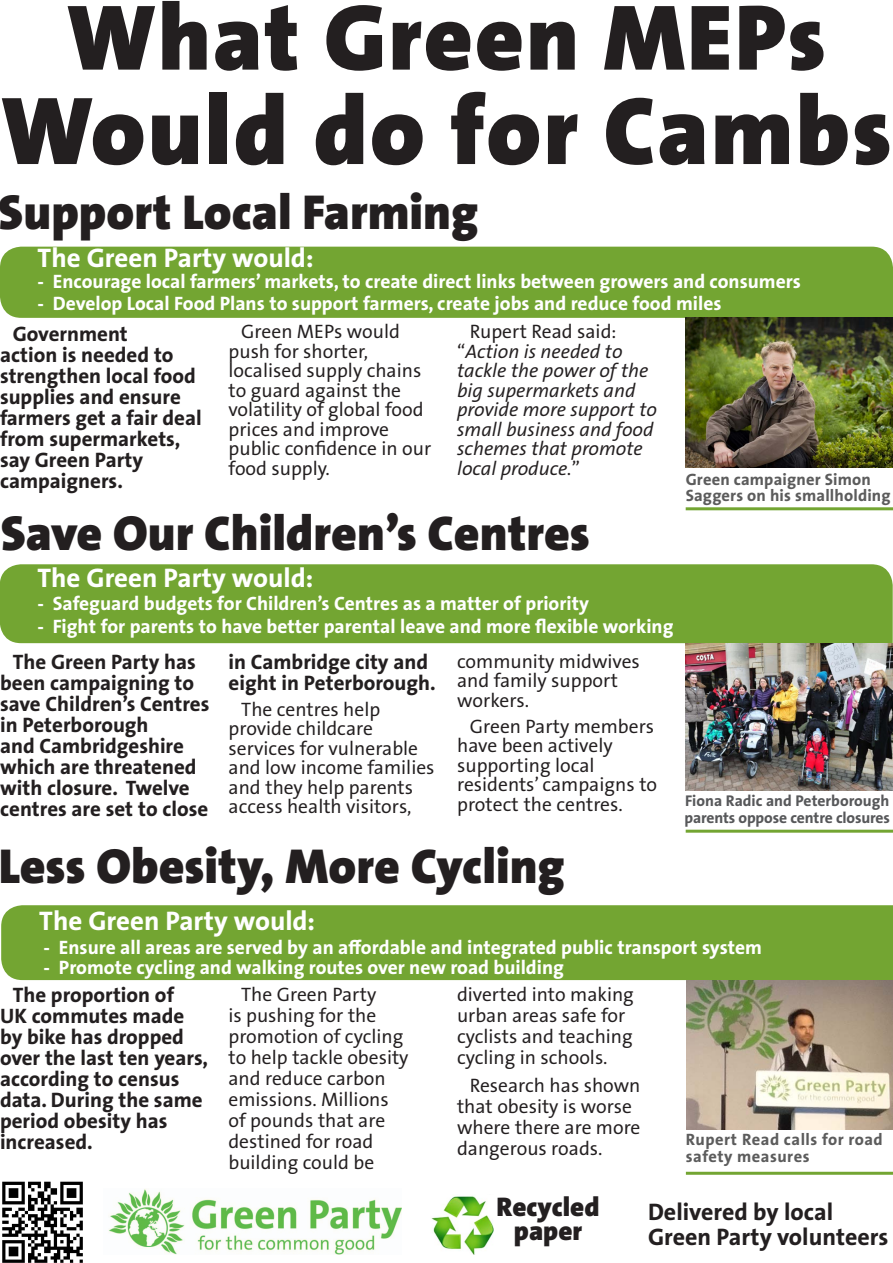
<style>
.page{position:relative;width:893px;height:1263px;background:#fff}
.page>*{position:absolute;margin:0;border:0;box-sizing:border-box;transform-origin:0 0}
.t1{font:97.5px "The Sans BCE W9 Blk";letter-spacing:.02em;color:#231f20}
.t2{font:94.05px "The Sans BCE W9 Blk";letter-spacing:.02em;color:#231f20}
.t3{font:49.5px "The Sans BCE W9 Blk";color:#231f20}
.t4{font:700 27px "The Sans Office LF";color:#fff}
.t5{font:27px/24px "The Sans BCE W9 Blk";color:#231f20;text-align:center}
.t6{font:700 24px/25.8px "The Sans Office LF";color:#231f20}
.t7{font:700 21px/21px "The Sans Office LF";color:#231f20}
.t8{font:19.5px/19.5px "The Sans Office LF";color:#231f20}
.t9{font:700 19.5px "The Sans Office LF";color:#fff}
.t10{font:italic 19.5px/19.5px "The Sans Office LF";color:#231f20}
.t11{font:700 16.5px/16.5px "The Sans Office LF";letter-spacing:.01em;color:#5c5c5c}
.t12{font:700 16.5px/16.5px "The Sans Office LF";letter-spacing:.03em;color:#5c5c5c}
.t13{font:700 15.6px/16.5px "The Sans Office LF";letter-spacing:-.01em;color:#57585a}
.s1{font-style:normal}
</style>
<div class="page">
<img style="left:108px;top:1189px;width:294px;height:66px">
<img style="left:431px;top:1196px;width:63px;height:59px">
<img style="left:2px;top:1181px;width:81px;height:82px">
<div style="left:0;top:247px;width:893px;height:71px;background:#73a532"></div>
<div style="left:0;top:564px;width:893px;height:79px;background:#73a532"></div>
<hr style="left:686px;top:830px;width:207px;height:3px;background:#73a532">
<hr style="left:686px;top:507px;width:207px;height:3px;background:#73a532">
<img style="left:686px;top:318px;width:207px;height:150px">
<img style="left:686px;top:643px;width:207px;height:147px">
<div style="left:1px;top:905px;width:892px;height:75px;background:#73a532"></div>
<img style="left:686px;top:980px;width:207px;height:149px">
<hr style="left:686px;top:1172px;width:207px;height:3px;background:#73a532">
<h2 class="t2" style="left:67px;top:-23px;width:761px">What Green MEPs</h2>
<h1 class="t1" style="left:1px;top:68px;width:892px">Would do for Cambs</h1>
<h3 class="t3" style="left:-1px;top:180px;width:481px">Support Local Farming</h3>
<h3 class="t4" style="left:38px;top:240px;width:277px">The Green Party would:</h3>
<p class="t9" style="left:38px;top:269px;width:765px">- Encourage local farmers’ markets, to create direct links between growers and consumers</p>
<p class="t9" style="left:38px;top:291px;width:685px">- Develop Local Food Plans to support farmers, create jobs and reduce food miles</p>
<p class="t7" style="left:0;top:322px;width:203px;text-indent:13px">Government<br>action is needed to strengthen local food supplies and ensure farmers get a fair deal from supermarkets, say Green Party campaigners.</p>
<p class="t8" style="left:229px;top:321px;width:204px;text-indent:13px">Green MEPs would push for shorter, localised supply chains to guard against the volatility of global food prices and improve public confidence in our food supply.</p>
<p class="t10" style="left:457px;top:322px;width:201px;text-indent:13px"><span class="s1">Rupert Read said: “</span>Action is needed to tackle the power of the big supermarkets and provide more support to small business and food schemes that promote local produce.<span class="s1">”</span></p>
<h3 class="t3" style="left:1px;top:502px;width:591px">Save Our Children’s Centres</h3>
<h3 class="t4" style="left:37px;top:561px;width:277px">The Green Party would:</h3>
<p class="t9" style="left:37px;top:591px;width:553px">- Safeguard budgets for Children’s Centres as a matter of priority</p>
<p class="t9" style="left:37px;top:613px;width:638px">- Fight for parents to have better parental leave and more flexible working</p>
<p class="t7" style="left:0;top:651px;width:211px;text-indent:13px">The Green Party has been campaigning to save Children’s Centres in Peterborough<br>and Cambridgeshire which are threatened with closure. Twelve centres are set to close</p>
<p class="t7" style="left:229px;top:651px;width:209px">in Cambridge city and eight in Peterborough.</p>
<p class="t8" style="left:229px;top:699px;width:207px;text-indent:13px">The centres help provide childcare services for vulnerable and low income families and they help parents access health visitors,</p>
<p class="t8" style="left:457px;top:651px;width:184px">community midwives and family support workers.</p>
<p class="t8" style="left:457px;top:716px;width:202px;text-indent:13px">Green Party members have been actively supporting local residents’ campaigns to protect the centres.</p>
<h3 class="t3" style="left:-2px;top:835px;width:568px">Less Obesity, More Cycling</h3>
<p class="t11" style="left:686px;top:470px;width:207px">Green campaigner Simon<br>Saggers on his smallholding</p>
<p class="t13" style="left:684px;top:792px;width:207px">Fiona Radic and Peterborough parents oppose centre closures</p>
<h3 class="t4" style="left:39px;top:903px;width:277px">The Green Party would:</h3>
<p class="t9" style="left:44px;top:935px;width:720px">- Ensure all areas are served by an affordable and integrated public transport system</p>
<p class="t9" style="left:44px;top:955px;width:522px">- Promote cycling and walking routes over new road building</p>
<p class="t7" style="left:0;top:984px;width:210px;text-indent:13px">The proportion of<br>UK commutes made by bike has dropped over the last ten years, according to census data. During the same period obesity has increased.</p>
<p class="t8" style="left:228px;top:983px;width:182px;line-height:21px;text-indent:13px">The Green Party<br>is pushing for the promotion of cycling to help tackle obesity and reduce carbon emissions. Millions of pounds that are destined for road building could be</p>
<p class="t8" style="left:457px;top:984px;width:178px;line-height:21px">diverted into making urban areas safe for cyclists and teaching cycling in schools.</p>
<p class="t8" style="left:457px;top:1074px;width:185px;line-height:21px;text-indent:13px">Research has shown that obesity is worse where there are more dangerous roads.</p>
<p class="t12" style="left:686px;top:1131px;width:198px">Rupert Read calls for road safety measures</p>
<h3 class="t5" style="left:497px;top:1195px;width:104px">Recycled paper</h3>
<p class="t6" style="left:648px;top:1198px;width:242px">Delivered by local<br>Green Party volunteers</p>
</div>
